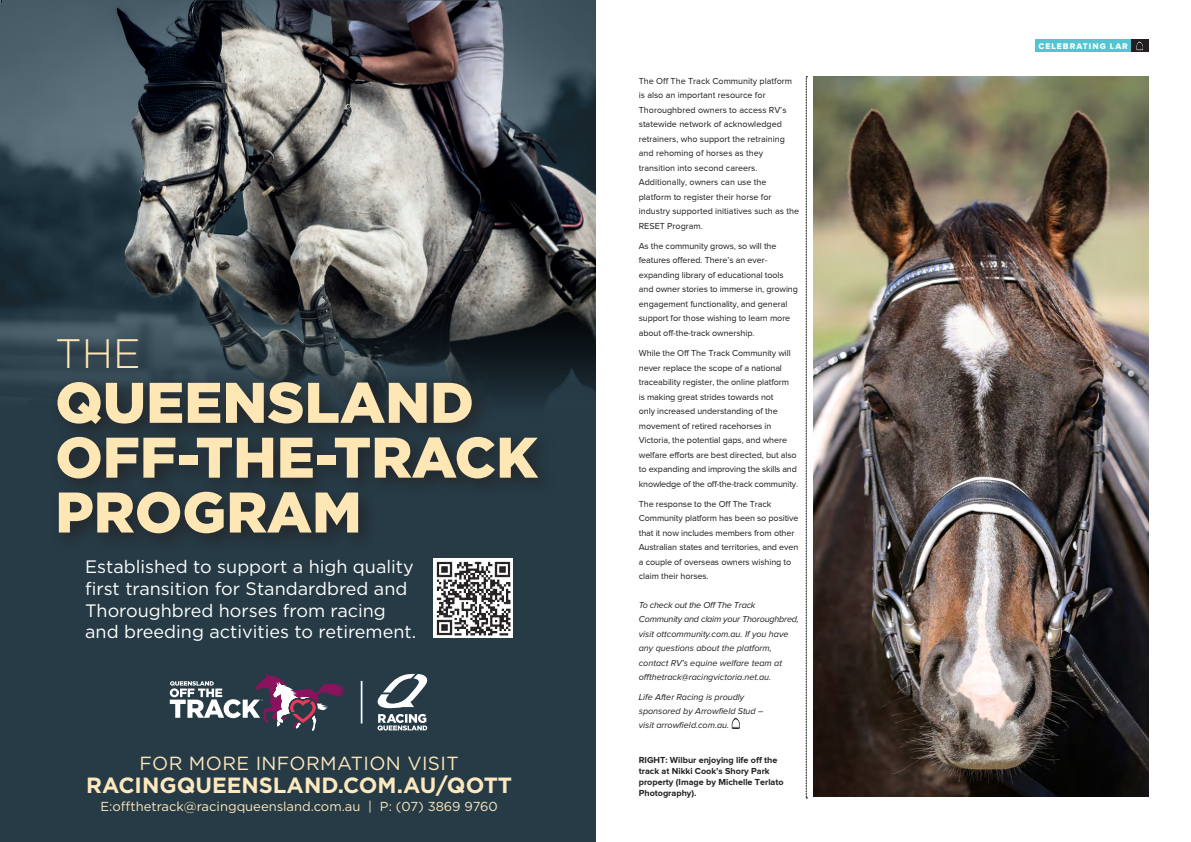
<style>
.page{position:relative;width:1191px;height:842px;background:#fff}
.page>*{position:absolute;margin:0;border:0;box-sizing:border-box;transform-origin:0 0}
.t1{font:900 57.1px/54.8px "Gotham";color:#fee6b5}
.t2{font:300 41.1px "Gotham";color:#fee6b5}
.t3{font:700 22px "Gotham";color:#fee8bd}
.t4{font:19px "Gotham";letter-spacing:.02em;color:#fee8bd}
.t5{font:18px/21.6px "Gotham";color:#fff}
.t6{font:13px "Gotham";color:#fee8bd}
.t7{font:9px/14.5px "Proxima Nova";letter-spacing:-.01em;color:#231f20}
.t8{font:italic 9px/14.5px "Proxima Nova";color:#231f20}
.t9{font:700 9px/11px "Proxima Nova";color:#231f20}
.t10{font:8.5px "Proxima Nova Extrabld";letter-spacing:.12em;color:#fff}
</style>
<div class="page">
<div style="left:1035px;top:40px;width:95px;height:12px;background:#53c5d2"></div>
<div style="left:1130px;top:40px;width:18px;height:12px;background:#231f20"></div>
<svg style="left:1136px;top:41px;width:7px;height:10px"></svg>
<svg style="left:806px;top:77px;width:1px;height:722px"></svg>
<img style="left:813px;top:77px;width:335px;height:720px">
<svg style="left:731px;top:717px;width:9px;height:12px"></svg>
<div style="left:0;top:1px;width:595px;height:841px;background:#263b46"></div>
<img style="left:0;top:1px;width:595px;height:390px">
<img style="left:117px;top:1px;width:158px;height:105px">
<svg style="left:377px;top:714px;width:50px;height:16px"></svg>
<svg style="left:377px;top:674px;width:51px;height:34px"></svg>
<hr style="left:361px;top:681px;width:1px;height:42px;background:#fff">
<svg style="left:170px;top:674px;width:176px;height:56px"></svg>
<div style="left:50px;top:331px;width:507px;height:223px;background:#231f20;opacity:.75"></div>
<img style="left:433px;top:558px;width:80px;height:80px">
<p class="t2" style="left:55px;top:327px;width:87px">THE</p>
<p class="t1" style="left:55px;top:375px;width:484px">QUEENSLAND<br>OFF-THE-TRACK<br>PROGRAM</p>
<p class="t5" style="left:85px;top:556px;width:332px">Established to support a high quality first transition for Standardbred and Thoroughbred horses from racing and breeding activities to retirement.</p>
<p class="t4" style="left:140px;top:751px;width:320px">FOR MORE INFORMATION VISIT</p>
<p class="t3" style="left:86px;top:770px;width:427px">RACINGQUEENSLAND.COM.AU/QOTT</p>
<p class="t6" style="left:100px;top:798px;width:399px">E:offthetrack@racingqueensland.com.au | P: (07) 3869 9760</p>
<p class="t7" style="left:639px;top:73px;width:162px">The Off The Track Community platform is also an important resource for Thoroughbred owners to access RV’s statewide network of acknowledged retrainers, who support the retraining and rehoming of horses as they transition into second careers.<br>Additionally, owners can use the platform to register their horse for industry supported initiatives such as the RESET Program.</p>
<p class="t7" style="left:639px;top:238px;width:161px">As the community grows, so will the features offered. There’s an ever&shy;expanding library of educational tools and owner stories to immerse in, growing engagement functionality, and general support for those wishing to learn more about off-the-track ownership.</p>
<p class="t7" style="left:639px;top:346px;width:161px">While the Off The Track Community will never replace the scope of a national traceability register, the online platform<br>is making great strides towards not<br>only increased understanding of the movement of retired racehorses in Victoria, the potential gaps, and where welfare efforts are best directed, but also to expanding and improving the skills and knowledge of the off-the-track community.</p>
<p class="t7" style="left:639px;top:496px;width:161px">The response to the Off The Track Community platform has been so positive that it now includes members from other Australian states and territories, and even a couple of overseas owners wishing to claim their horses.</p>
<p class="t8" style="left:639px;top:598px;width:162px">To check out the Off The Track Community and claim your Thoroughbred, visit ottcommunity.com.au. If you have any questions about the platform, contact RV’s equine welfare team at offthetrack@racingvictoria.net.au.</p>
<p class="t8" style="left:639px;top:690px;width:126px;line-height:14px">Life After Racing is proudly sponsored by Arrowfield Stud – visit arrowfield.com.au.</p>
<p class="t9" style="left:639px;top:754px;width:146px">RIGHT: Wilbur enjoying life off the track at Nikki Cook’s Shory Park property (Image by Michelle Terlato<br>Photography).</p>
<p class="t10" style="left:1038px;top:43px;width:91px">CELEBRATING LAR</p>
</div>
